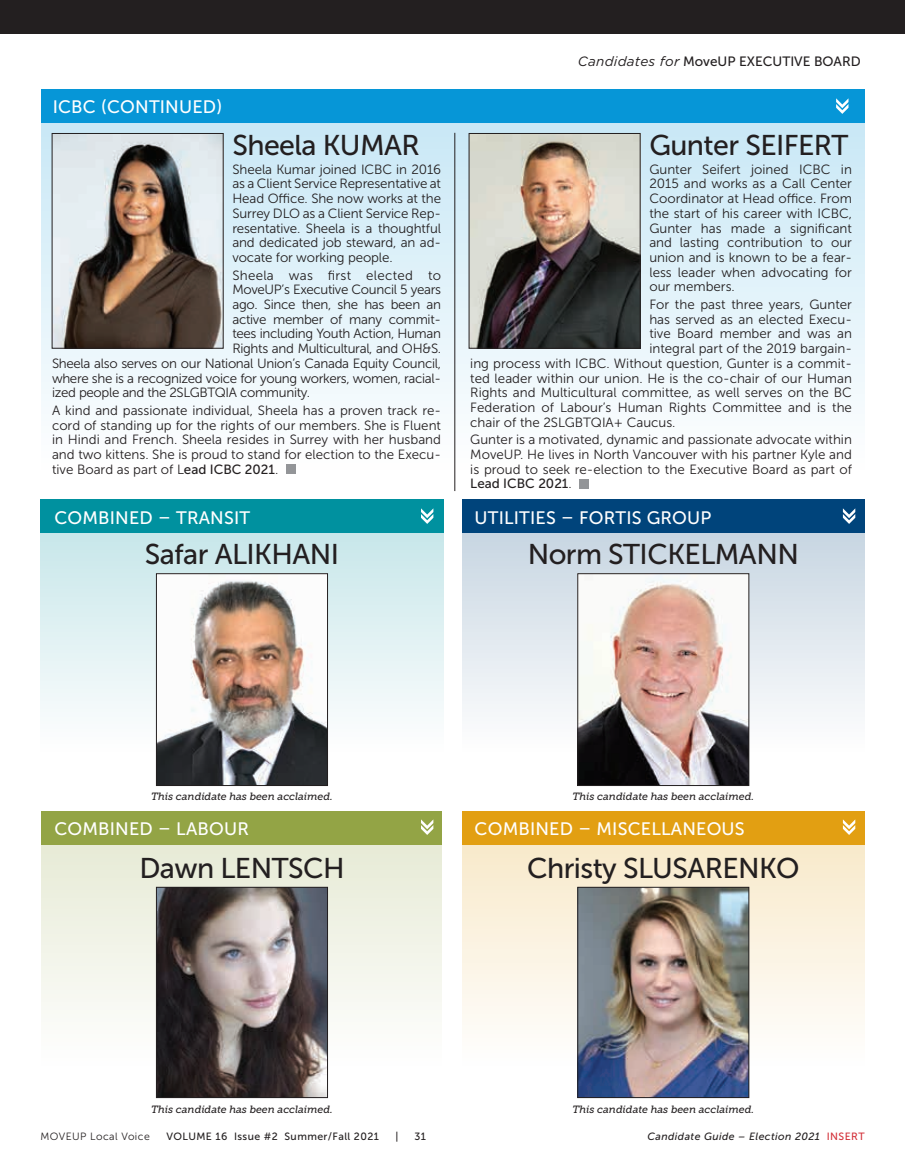
<style>
.page{position:relative;width:905px;height:1161px;background:#fff}
.page>*{position:absolute;margin:0;border:0;box-sizing:border-box;transform-origin:0 0}
.t1{font:28.5px "Museo Sans 500";letter-spacing:-.02em;color:#231f20}
.t2{font:18px "Museo Sans 500";letter-spacing:.01em;color:#fff}
.t3{font:13.5px "Museo Sans 500";color:#231f20}
.t4{font:13.35px/14.7px "Museo Sans 300";color:#231f20;text-align:justify}
.t5{font:13.35px "Museo Sans 300";letter-spacing:-.025em;color:#231f20}
.t6{font:13.35px "Museo Sans 300";letter-spacing:.02em;color:#231f20}
.t7{font:13.35px "Museo Sans 500";color:#231f20}
.t8{font:italic 10.5px "Museo Slab 500";color:#231f20}
.t9{font:10.5px "Museo Sans 500";letter-spacing:.04em;color:#231f20}
.t10{font:italic 10.5px "Museo Sans 500";letter-spacing:.04em;color:#231f20}
.t11{font:10.5px "Museo Sans 300";letter-spacing:.04em;color:#231f20}
.s1{font-family:"Museo Sans 500"}
.s2{font-family:"Gotham";font-style:italic}
.s3{font-family:"Museo Sans 300"}
.s4{font-style:normal;color:#d32f38}
</style>
<div class="page">
<div style="left:41px;top:122px;width:823px;height:352px;background:linear-gradient(to bottom,#c7e6f4,#fefefe)"></div>
<div style="left:462px;top:845px;width:402px;height:223px;background:linear-gradient(to bottom,#f8eacb,#fefefe)"></div>
<div style="left:462px;top:811px;width:402px;height:34px;background:#e29f12"></div>
<img style="left:579px;top:889px;width:168px;height:207px">
<div style="left:577px;top:887px;width:172px;height:211px;border:1px solid #231f20"></div>
<div style="left:41px;top:845px;width:400px;height:223px;background:linear-gradient(to bottom,#e7ebd6,#fefefe)"></div>
<div style="left:41px;top:811px;width:400px;height:34px;background:#93a445"></div>
<svg style="left:421px;top:819px;width:12px;height:16px"></svg>
<div style="left:579px;top:479px;width:10px;height:9px;background:#939598"></div>
<img style="left:471px;top:135px;width:167px;height:212px">
<div style="left:469px;top:133px;width:171px;height:216px;border:1px solid #231f20"></div>
<div style="left:286px;top:464px;width:10px;height:10px;background:#939598"></div>
<img style="left:54px;top:135px;width:167px;height:212px">
<div style="left:52px;top:133px;width:171px;height:216px;border:1px solid #231f20"></div>
<div style="left:40px;top:533px;width:403px;height:221px;background:linear-gradient(to bottom,#c7e7ea,#fffefe)"></div>
<img style="left:158px;top:575px;width:168px;height:209px">
<div style="left:156px;top:573px;width:172px;height:213px;border:1px solid #231f20"></div>
<div style="left:40px;top:499px;width:403px;height:34px;background:#00919f"></div>
<svg style="left:421px;top:508px;width:12px;height:16px"></svg>
<div style="left:462px;top:533px;width:402px;height:221px;background:linear-gradient(to bottom,#c7d6e2,#fffefe)"></div>
<div style="left:462px;top:499px;width:402px;height:34px;background:#00447b"></div>
<img style="left:579px;top:575px;width:168px;height:209px">
<div style="left:577px;top:573px;width:172px;height:213px;border:1px solid #231f20"></div>
<svg style="left:842px;top:508px;width:13px;height:16px"></svg>
<div style="left:41px;top:89px;width:823px;height:33px;background:#0696d7"></div>
<svg style="left:836px;top:98px;width:12px;height:16px"></svg>
<hr style="left:454px;top:133px;width:1px;height:358px;background:#231f20">
<svg style="left:842px;top:819px;width:13px;height:16px"></svg>
<img style="left:158px;top:889px;width:168px;height:207px">
<div style="left:156px;top:887px;width:172px;height:211px;border:1px solid #231f20"></div>
<div style="left:0;top:0;width:904px;height:34px;background:#231f20"></div>
<h2 class="t2" style="left:53px;top:97px;width:171px">ICBC (CONTINUED)</h2>
<h1 class="t1" style="left:232px;top:129px;width:189px">Sheela KUMAR</h1>
<p class="t4" style="left:232px;top:162px;width:210px">Sheela Kumar joined ICBC in 2016 as a Client Service Representative at Head Office. She now works at the Surrey DLO as a Client Service Rep&shy;resentative. Sheela is a thoughtful and dedicated job steward, an ad&shy;vocate for working people.</p>
<p class="t6" style="left:232px;top:268px;width:210px">Sheela was first elected to</p>
<p class="t5" style="left:232px;top:283px;width:210px">MoveUP’s Executive Council 5 years</p>
<p class="t5" style="left:232px;top:297px;width:210px">ago. Since then, she has been an</p>
<p class="t5" style="left:232px;top:312px;width:210px">active member of many commit-</p>
<p class="t5" style="left:232px;top:327px;width:210px">tees including Youth Action, Human</p>
<p class="t5" style="left:232px;top:341px;width:210px">Rights and Multicultural, and OH&amp;S.</p>
<p class="t5" style="left:52px;top:356px;width:390px">Sheela also serves on our National Union’s Canada Equity Council,</p>
<p class="t5" style="left:52px;top:371px;width:390px">where she is a recognized voice for young workers, women, racial-</p>
<p class="t5" style="left:52px;top:385px;width:260px">ized people and the 2SLGBTQIA community.</p>
<p class="t4" style="left:52px;top:403px;width:390px">A kind and passionate individual, Sheela has a proven track re&shy;cord of standing up for the rights of our members. She is Fluent in Hindi and French. Sheela resides in Surrey with her husband and two kittens. She is proud to stand for election to the Execu&shy;tive Board as part of L<span class="s1">ead ICBC 2021</span>.</p>
<p class="t3" style="left:578px;top:54px;width:284px"><span class="s2">Candidates for</span> MoveUP EXECUTIVE BOARD</p>
<h1 class="t1" style="left:649px;top:129px;width:201px">Gunter SEIFERT</h1>
<p class="t4" style="left:649px;top:162px;width:204px">Gunter Seifert joined ICBC in 2015 and works as a Call Center Coordinator at Head office. From the start of his career with ICBC, Gunter has made a significant and lasting contribution to our union and is known to be a fear&shy;less leader when advocating for our members.</p>
<p class="t4" style="left:649px;top:297px;width:204px">For the past three years, Gunter</p>
<p class="t4" style="left:649px;top:312px;width:204px">has served as an elected Execu-</p>
<p class="t4" style="left:649px;top:327px;width:204px">tive Board member and was an</p>
<p class="t4" style="left:649px;top:341px;width:204px">integral part of the 2019 bargain-</p>
<p class="t4" style="left:470px;top:356px;width:383px">ing process with ICBC. Without question, Gunter is a commit-</p>
<p class="t4" style="left:470px;top:371px;width:383px">ted leader within our union. He is the co-chair of our Human</p>
<p class="t4" style="left:470px;top:385px;width:383px">Rights and Multicultural committee, as well serves on the BC</p>
<p class="t4" style="left:470px;top:400px;width:383px">Federation of Labour’s Human Rights Committee and is the</p>
<p class="t4" style="left:470px;top:415px;width:207px">chair of the 2SLGBTQIA+ Caucus.</p>
<p class="t4" style="left:470px;top:433px;width:383px">Gunter is a motivated, dynamic and passionate advocate within MoveUP. He lives in North Vancouver with his partner Kyle and is proud to seek re-election to the Executive Board as part of</p>
<p class="t7" style="left:470px;top:477px;width:103px">Lead ICBC 2021<span class="s3">.</span></p>
<h2 class="t2" style="left:54px;top:508px;width:197px">COMBINED – TRANSIT</h2>
<h2 class="t2" style="left:474px;top:508px;width:238px">UTILITIES – FORTIS GROUP</h2>
<h1 class="t1" style="left:527px;top:539px;width:273px">Norm STICKELMANN</h1>
<h1 class="t1" style="left:145px;top:539px;width:196px">Safar ALIKHANI</h1>
<p class="t8" style="left:151px;top:790px;width:183px">This candidate has been acclaimed.</p>
<p class="t8" style="left:572px;top:790px;width:183px">This candidate has been acclaimed.</p>
<h2 class="t2" style="left:54px;top:819px;width:196px">COMBINED – LABOUR</h2>
<h1 class="t1" style="left:139px;top:853px;width:207px">Dawn LENTSCH</h1>
<h2 class="t2" style="left:474px;top:819px;width:272px">COMBINED – MISCELLANEOUS</h2>
<h1 class="t1" style="left:527px;top:853px;width:274px">Christy SLUSARENKO</h1>
<p class="t8" style="left:151px;top:1104px;width:183px">This candidate has been acclaimed.</p>
<p class="t8" style="left:572px;top:1104px;width:183px">This candidate has been acclaimed.</p>
<p class="t11" style="left:40px;top:1131px;width:111px">MOVEUP Local Voice</p>
<p class="t9" style="left:166px;top:1131px;width:214px">VOLUME 16 Issue #2 Summer/Fall 2021</p>
<p class="t9" style="left:395px;top:1131px;width:4px">|</p>
<p class="t9" style="left:414px;top:1131px;width:13px">31</p>
<p class="t10" style="left:647px;top:1131px;width:218px">Candidate Guide – Election 2021 <span class="s4">INSERT</span></p>
</div>
